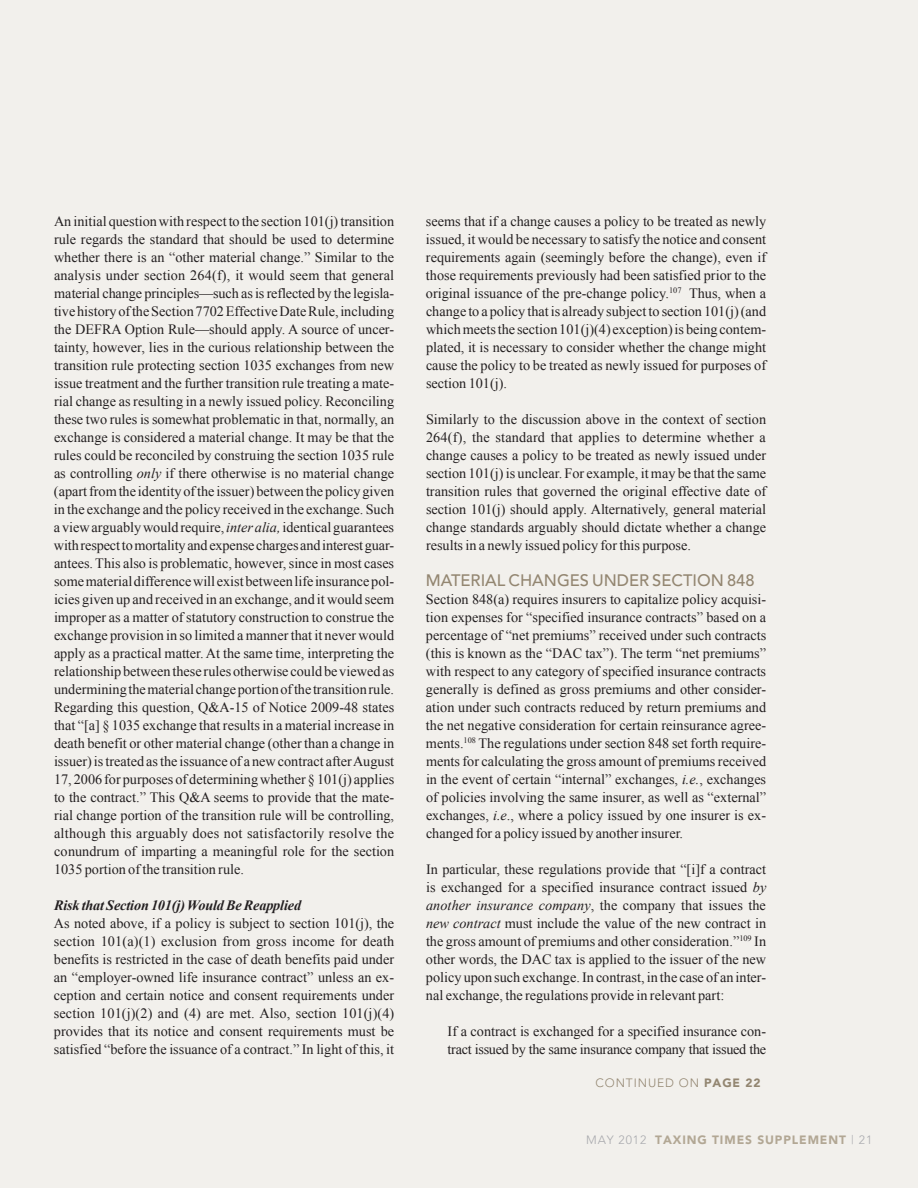
<style>
.page{position:relative;width:918px;height:1188px;background:#f2f0ec}
.page>*{position:absolute;margin:0;border:0;box-sizing:border-box;transform-origin:0 0}
.t1{font:500 16.5px "Avenir";color:#938671}
.t2{font:14.25px/18px "Times New Roman";color:#231f20;text-align:justify}
.t3{font:14.25px/18px "Times New Roman";letter-spacing:-.02em;color:#231f20}
.t4{font:italic 700 14.25px "Times New Roman";letter-spacing:-.01em;color:#231f20}
.t5{font:900 12px "Avenir";letter-spacing:.075em;color:#b2a794}
.t6{font:300 12px "Avenir";letter-spacing:.075em;color:#938671}
.s1{font-style:italic}
.s2{font-weight:900}
.s3{font-weight:300;color:#a8a9ad}
</style>
<div class="page">
<p class="t2" style="left:54px;top:212px;width:342px">An initial question with respect to the section 101(j) transition rule regards the standard that should be used to determine whether there is an “other material change.” Similar to the analysis under section 264(f), it would seem that general material change principles—such as is reflected by the legisla&shy;tive history of the Section 7702 Effective Date Rule, including the DEFRA Option Rule—should apply. A source of uncer&shy;tainty, however, lies in the curious relationship between the transition rule protecting section 1035 exchanges from new issue treatment and the further transition rule treating a mate&shy;rial change as resulting in a newly issued policy. Reconciling these two rules is somewhat problematic in that, normally, an exchange is considered a material change. It may be that the rules could be reconciled by construing the section 1035 rule as controlling <span class="s1">only</span> if there otherwise is no material change (apart from the identity of the issuer) between the policy given in the exchange and the policy received in the exchange. Such a view arguably would require, <span class="s1">inter alia,</span> identical guarantees with respect to mortality and expense charges and interest guar&shy;antees. This also is problematic, however, since in most cases some material difference will exist between life insurance pol&shy;icies given up and received in an exchange, and it would seem improper as a matter of statutory construction to construe the exchange provision in so limited a manner that it never would apply as a practical matter. At the same time, interpreting the relationship between these rules otherwise could be viewed as undermining the material change portion of the transition rule.<br>Regarding this question, Q&amp;A-15 of Notice 2009-48 states that “[a] § 1035 exchange that results in a material increase in death benefit or other material change (other than a change in issuer) is treated as the issuance of a new contract after August 17, 2006 for purposes of determining whether § 101(j) applies to the contract.” This Q&amp;A seems to provide that the mate&shy;rial change portion of the transition rule will be controlling, although this arguably does not satisfactorily resolve the conundrum of imparting a meaningful role for the section 1035 portion of the transition rule.</p>
<p class="t4" style="left:54px;top:897px;width:249px">Risk that Section 101(j)WouldBeReapplied</p>
<p class="t2" style="left:54px;top:914px;width:342px">As noted above, if a policy is subject to section 101(j), the section 101(a)(1) exclusion from gross income for death benefits is restricted in the case of death benefits paid under an “employer-owned life insurance contract” unless an ex&shy;ception and certain notice and consent requirements under section 101(j)(2) and (4) are met. Also, section 101(j)(4) provides that its notice and consent requirements must be satisfied “before the issuance of a contract.” In light of this, it</p>
<p class="t2" style="left:426px;top:212px;width:342px">seems that if a change causes a policy to be treated as newly issued, it would be necessary to satisfy the notice and consent requirements again (seemingly before the change), even if those requirements previously had been satisfied prior to the original issuance of the pre-change policy.<sup>107</sup> Thus, when a change to a policy that is already subject to section 101(j) (and which meets the section 101(j)(4) exception) is being contem&shy;plated, it is necessary to consider whether the change might cause the policy to be treated as newly issued for purposes of section 101(j).</p>
<p class="t2" style="left:426px;top:410px;width:342px">Similarly to the discussion above in the context of section 264(f), the standard that applies to determine whether a change causes a policy to be treated as newly issued under section 101(j) is unclear. For example, it may be that the same transition rules that governed the original effective date of section 101(j) should apply. Alternatively, general material change standards arguably should dictate whether a change results in a newly issued policy for this purpose.</p>
<p class="t1" style="left:426px;top:571px;width:330px">MATERIAL CHANGES UNDER SECTION 848</p>
<p class="t2" style="left:426px;top:590px;width:342px">Section 848(a) requires insurers to capitalize policy acquisi&shy;tion expenses for “specified insurance contracts” based on a percentage of “net premiums” received under such contracts (this is known as the “DAC tax”). The term “net premiums” with respect to any category of specified insurance contracts generally is defined as gross premiums and other consider&shy;ation under such contracts reduced by return premiums and the net negative consideration for certain reinsurance agree&shy;ments.<sup>108</sup> The regulations under section 848 set forth require&shy;ments for calculating the gross amount of premiums received in the event of certain “internal” exchanges, <span class="s1">i.e.</span>, exchanges of policies involving the same insurer, as well as “external” exchanges, <span class="s1">i.e</span>., where a policy issued by one insurer is ex&shy;changed for a policy issued by another insurer.</p>
<p class="t2" style="left:426px;top:860px;width:342px">In particular, these regulations provide that “[i]f a contract is exchanged for a specified insurance contract issued <span class="s1">by another insurance company</span>, the company that issues the <span class="s1">new contract</span> must include the value of the new contract in the gross amount of premiums and other consideration.”<sup>109</sup> In other words, the DAC tax is applied to the issuer of the new policy upon such exchange. In contrast, in the case of an inter&shy;nal exchange, the regulations provide in relevant part:</p>
<p class="t3" style="left:448px;top:1022px;width:320px">If a contract is exchanged for a specified insurance con&shy;tract issued by the same insurance company that issued the</p>
<p class="t6" style="left:595px;top:1076px;width:167px">CONTINUED ON <span class="s2">PAGE 22</span></p>
<p class="t5" style="left:586px;top:1132px;width:288px"><span class="s3">may 2012</span> TAXING TIMES SUPPLEMENT <span class="s3">| 21</span></p>
</div>
